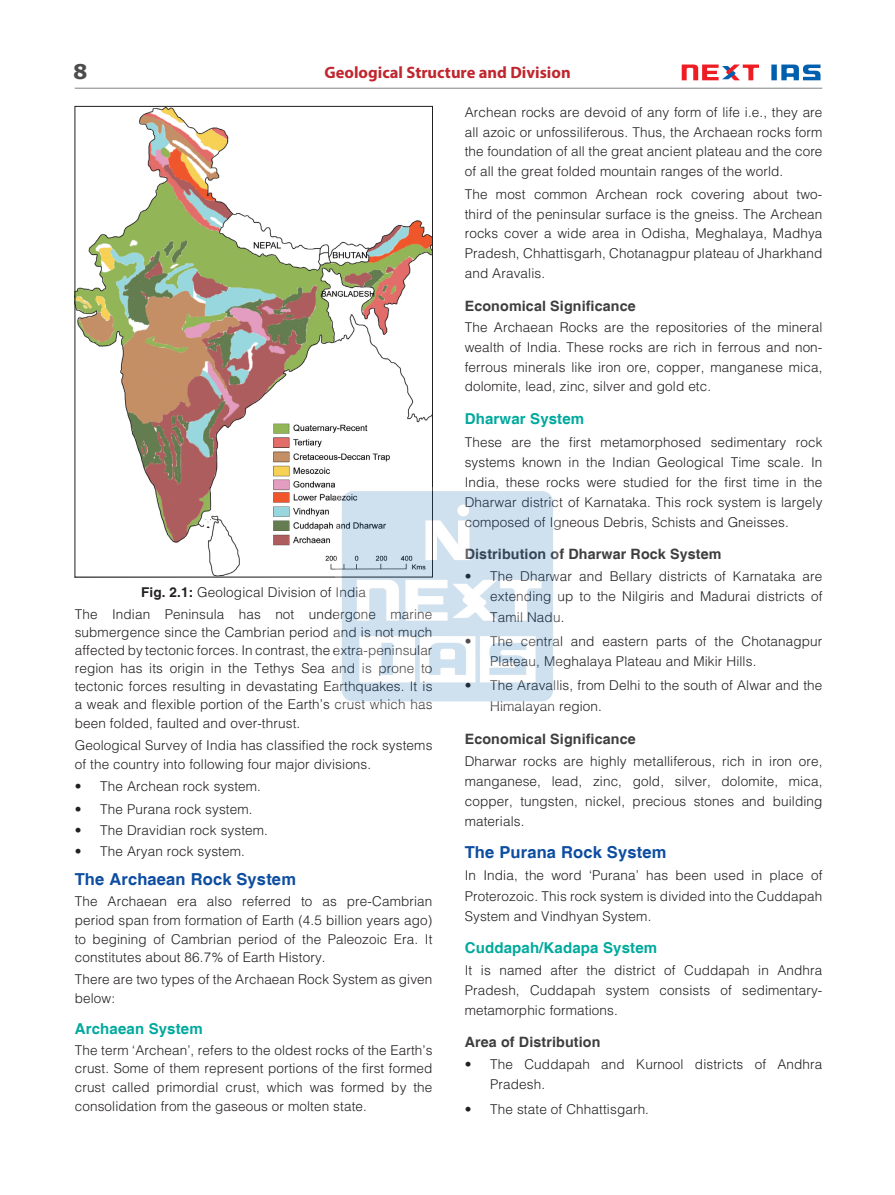
<style>
.page{position:relative;width:895px;height:1195px;background:#fff}
.page>*{position:absolute;margin:0;border:0;box-sizing:border-box;transform-origin:0 0}
.t1{font:700 20.25px "Verdana";color:#4b4c4d}
.Head_2-Sci{font:700 16.5px "Helvetica";letter-spacing:.01em;color:#0d4da1}
.t2{font:700 16.5px "Myriad Pro";color:#c0262d}
.Head_3-Sci{font:700 15px "Helvetica";letter-spacing:.01em;color:#00a99d}
.Head_4{font:700 14.25px "Helvetica";letter-spacing:.01em;color:#3e3e3f}
.Body_Left_Text{font:300 13.5px/20.1px "Helvetica";letter-spacing:.01em;color:#231f20;text-align:justify}
.I_Indent_Bullet{font:300 13.5px/19.6px "Helvetica";letter-spacing:.01em;color:#231f20;text-align:justify}
.FC{font:300 13.5px "Helvetica";letter-spacing:.01em;color:#231f20}
.s1{font-weight:700}
</style>
<div class="page">
<img style="left:77px;top:108px;width:353px;height:467px">
<div style="left:273px;top:169px;width:101px;height:29px;background:#fff"></div>
<svg style="left:771px;top:64px;width:49px;height:16px"></svg>
<svg style="left:681px;top:64px;width:77px;height:16px"></svg>
<hr style="left:75px;top:88px;width:747px;height:1px;background:#808285">
<img style="left:335px;top:487px;width:218px;height:215px">
<h1 class="t1" style="left:73px;top:58px;width:16px">8</h1>
<p class="t2" style="left:324px;top:62px;width:247px">Geological Structure and Division</p>
<p class="FC" style="left:141px;top:584px;width:226px"><span class="s1">Fig. 2.1:</span> Geological Division of India</p>
<p class="Body_Left_Text" style="left:75px;top:604px;width:359px;line-height:18.3px">The Indian Peninsula has not undergone marine submergence since the Cambrian period and is not much affected by tectonic forces. In contrast, the extra-peninsular region has its origin in the Tethys Sea and is prone to tectonic forces resulting in devastating Earthquakes. It is a weak and flexible portion of the Earth’s crust which has been folded, faulted and over-thrust.</p>
<p class="Body_Left_Text" style="left:75px;top:735px;width:359px;line-height:18.8px">Geological Survey of India has classified the rock systems of the country into following four major divisions.</p>
<p class="I_Indent_Bullet" style="left:75px;top:776px;width:188px">• The Archean rock system.</p>
<p class="I_Indent_Bullet" style="left:75px;top:799px;width:179px">• The Purana rock system.</p>
<p class="I_Indent_Bullet" style="left:75px;top:820px;width:195px">• The Dravidian rock system.</p>
<p class="I_Indent_Bullet" style="left:75px;top:841px;width:172px">• The Aryan rock system.</p>
<p class="Head_2-Sci" style="left:75px;top:869px;width:223px">The Archaean Rock System</p>
<p class="Body_Left_Text" style="left:75px;top:891px;width:359px;line-height:18.8px">The Archaean era also referred to as pre-Cambrian period span from formation of Earth (4.5 billion years ago) to begining of Cambrian period of the Paleozoic Era. It constitutes about 86.7% of Earth History.</p>
<p class="Body_Left_Text" style="left:75px;top:970px;width:359px;line-height:18.8px">There are two types of the Archaean Rock System as given below:</p>
<p class="Head_3-Sci" style="left:75px;top:1019px;width:129px">Archaean System</p>
<p class="Body_Left_Text" style="left:75px;top:1040px;width:359px;line-height:18.8px">The term ‘Archean’, refers to the oldest rocks of the Earth’s crust. Some of them represent portions of the first formed crust called primordial crust, which was formed by the consolidation from the gaseous or molten state.</p>
<p class="Body_Left_Text" style="left:464px;top:102px;width:359px;line-height:19.6px">Archean rocks are devoid of any form of life i.e., they are all azoic or unfossiliferous. Thus, the Archaean rocks form the foundation of all the great ancient plateau and the core of all the great folded mountain ranges of the world.</p>
<p class="I_Indent_Bullet" style="left:464px;top:184px;width:359px">The most common Archean rock covering about two&shy;third of the peninsular surface is the gneiss. The Archean rocks cover a wide area in Odisha, Meghalaya, Madhya Pradesh, Chhattisgarh, Chotanagpur plateau of Jharkhand and Aravalis.</p>
<p class="Head_4" style="left:464px;top:297px;width:172px">Economical Significance</p>
<p class="I_Indent_Bullet" style="left:464px;top:317px;width:359px">The Archaean Rocks are the repositories of the mineral wealth of India. These rocks are rich in ferrous and non&shy;ferrous minerals like iron ore, copper, manganese mica, dolomite, lead, zinc, silver and gold etc.</p>
<p class="Head_3-Sci" style="left:464px;top:410px;width:121px">Dharwar System</p>
<p class="Body_Left_Text" style="left:464px;top:431px;width:359px">These are the first metamorphosed sedimentary rock systems known in the Indian Geological Time scale. In India, these rocks were studied for the first time in the Dharwar district of Karnataka. This rock system is largely composed of Igneous Debris, Schists and Gneisses.</p>
<p class="Head_4" style="left:464px;top:545px;width:258px">Distribution of Dharwar Rock System</p>
<p class="I_Indent_Bullet" style="left:490px;top:566px;width:333px;line-height:20.1px;text-indent:-26px">• The Dharwar and Bellary districts of Karnataka are extending up to the Nilgiris and Madurai districts of Tamil Nadu.</p>
<p class="I_Indent_Bullet" style="left:490px;top:631px;width:333px;line-height:20.1px;text-indent:-26px">• The central and eastern parts of the Chotanagpur<br>Plateau, Meghalaya Plateau and Mikir Hills.</p>
<p class="I_Indent_Bullet" style="left:490px;top:675px;width:333px;line-height:20.1px;text-indent:-26px">• The Aravallis, from Delhi to the south of Alwar and the<br>Himalayan region.</p>
<p class="Head_4" style="left:464px;top:730px;width:172px">Economical Significance</p>
<p class="Body_Left_Text" style="left:464px;top:751px;width:359px">Dharwar rocks are highly metalliferous, rich in iron ore, manganese, lead, zinc, gold, silver, dolomite, mica, copper, tungsten, nickel, precious stones and building materials.</p>
<p class="Head_2-Sci" style="left:464px;top:842px;width:203px">The Purana Rock System</p>
<p class="Body_Left_Text" style="left:464px;top:865px;width:359px">In India, the word ‘Purana’ has been used in place of Proterozoic. This rock system is divided into the Cuddapah System and Vindhyan System.</p>
<p class="Head_3-Sci" style="left:464px;top:938px;width:194px">Cuddapah/Kadapa System</p>
<p class="Body_Left_Text" style="left:464px;top:960px;width:359px">It is named after the district of Cuddapah in Andhra Pradesh, Cuddapah system consists of sedimentary&shy;metamorphic formations.</p>
<p class="Head_4" style="left:464px;top:1033px;width:137px">Area of Distribution</p>
<p class="I_Indent_Bullet" style="left:490px;top:1054px;width:333px;line-height:20.1px;text-indent:-26px">• The Cuddapah and Kurnool districts of Andhra<br>Pradesh.</p>
<p class="I_Indent_Bullet" style="left:464px;top:1099px;width:186px">• The state of Chhattisgarh.</p>
</div>
